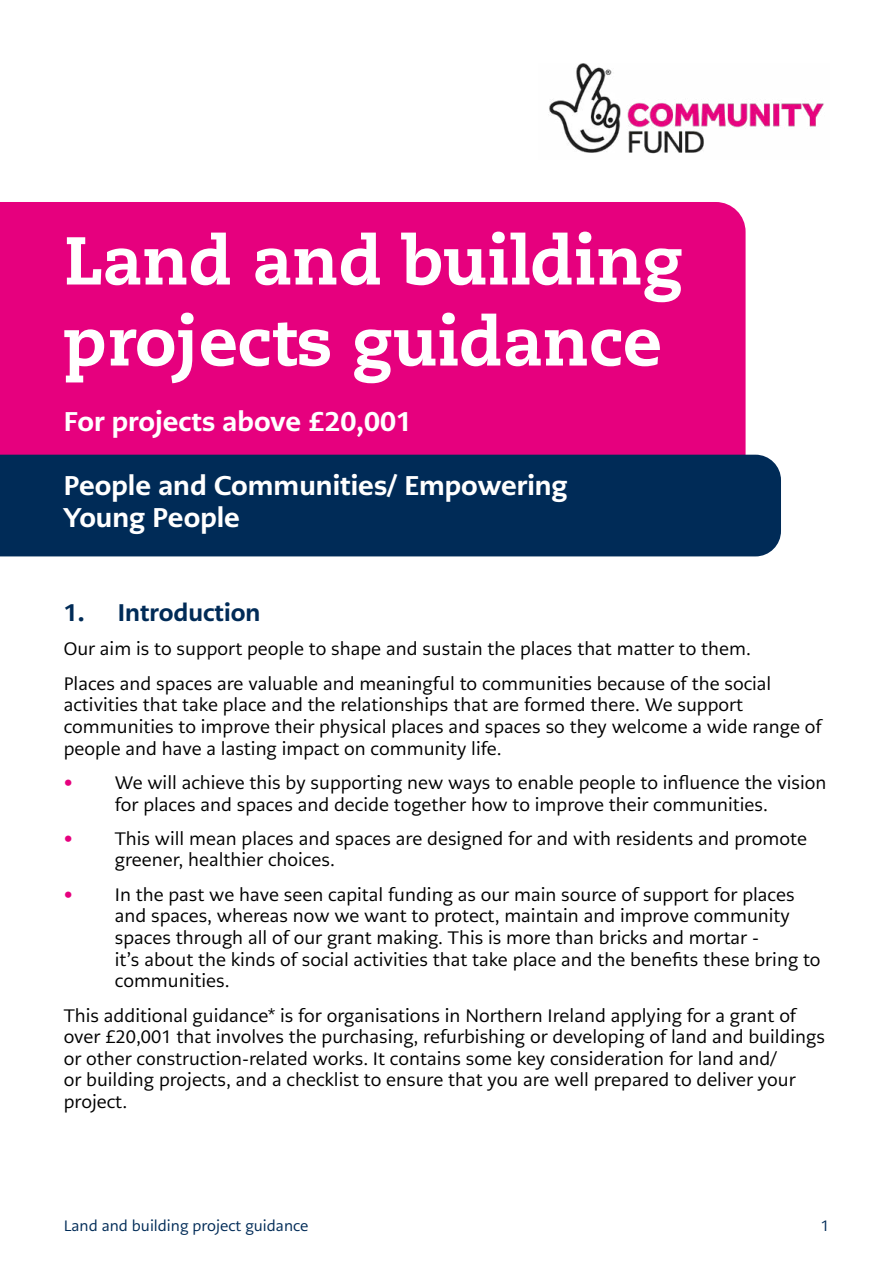
<style>
.page{position:relative;width:893px;height:1263px;background:#fff}
.page>*{position:absolute;margin:0;border:0;box-sizing:border-box;transform-origin:0 0}
.t1{font:800 67.5px/81px "Caecilia LT Pro 85";color:#fff}
.H2-_White{font:800 27px "PMN Caecilia Sans Text";color:#fff}
.H3{font:800 24px "PMN Caecilia Sans Text";color:#002b57}
.Body{font:18px/21.6px "PMN Caecilia Sans Text";color:#000}
.Body_bullet{font:18px/21.6px "PMN Caecilia Sans Text";color:#000}
.t2{font:15px "PMN Caecilia Sans Text";color:#002b57}
.s1{color:#e6007e}
</style>
<div class="page">
<div style="left:0;top:202px;width:746px;height:253px;background:#e6007e"></div>
<div style="left:0;top:455px;width:781px;height:101px;background:#002b57"></div>
<img style="left:548px;top:64px;width:276px;height:90px">
<h1 class="t1" style="left:64px;top:218px;width:621px">Land and building projects guidance</h1>
<h2 class="H2-_White" style="left:64px;top:403px;width:350px">For projects above £20,001</h2>
<h2 class="H2-_White" style="left:64px;top:467px;width:505px">People and Communities/ Empowering</h2>
<h2 class="H2-_White" style="left:64px;top:499px;width:178px">Young People</h2>
<h2 class="H3" style="left:64px;top:596px;width:198px">1. Introduction</h2>
<p class="Body" style="left:64px;top:638px;width:689px">Our aim is to support people to shape and sustain the places that matter to them.</p>
<p class="Body" style="left:64px;top:672px;width:759px">Places and spaces are valuable and meaningful to communities because of the social activities that take place and the relationships that are formed there. We support communities to improve their physical places and spaces so they welcome a wide range of people and have a lasting impact on community life.</p>
<p class="Body_bullet" style="left:64px;top:772px;width:764px;text-align:center"><span class="s1">•</span> We will achieve this by supporting new ways to enable people to influence the vision for places and spaces and decide together how to improve their communities.</p>
<p class="Body_bullet" style="left:115px;top:828px;width:694px;text-indent:-51px"><span class="s1">•</span> This will mean places and spaces are designed for and with residents and promote greener, healthier choices.</p>
<p class="Body_bullet" style="left:115px;top:884px;width:707px;text-indent:-51px"><span class="s1">•</span> In the past we have seen capital funding as our main source of support for places and spaces, whereas now we want to protect, maintain and improve community spaces through all of our grant making. This is more than bricks and mortar -<br>it’s about the kinds of social activities that take place and the benefits these bring to communities.</p>
<p class="Body" style="left:64px;top:1004px;width:763px">This additional guidance* is for organisations in Northern Ireland applying for a grant of over £20,001 that involves the purchasing, refurbishing or developing of land and buildings or other construction-related works. It contains some key consideration for land and/<br>or building projects, and a checklist to ensure that you are well prepared to deliver your project.</p>
<p class="t2" style="left:64px;top:1216px;width:246px">Land and building project guidance</p>
<p class="t2" style="left:821px;top:1216px;width:10px">1</p>
</div>
